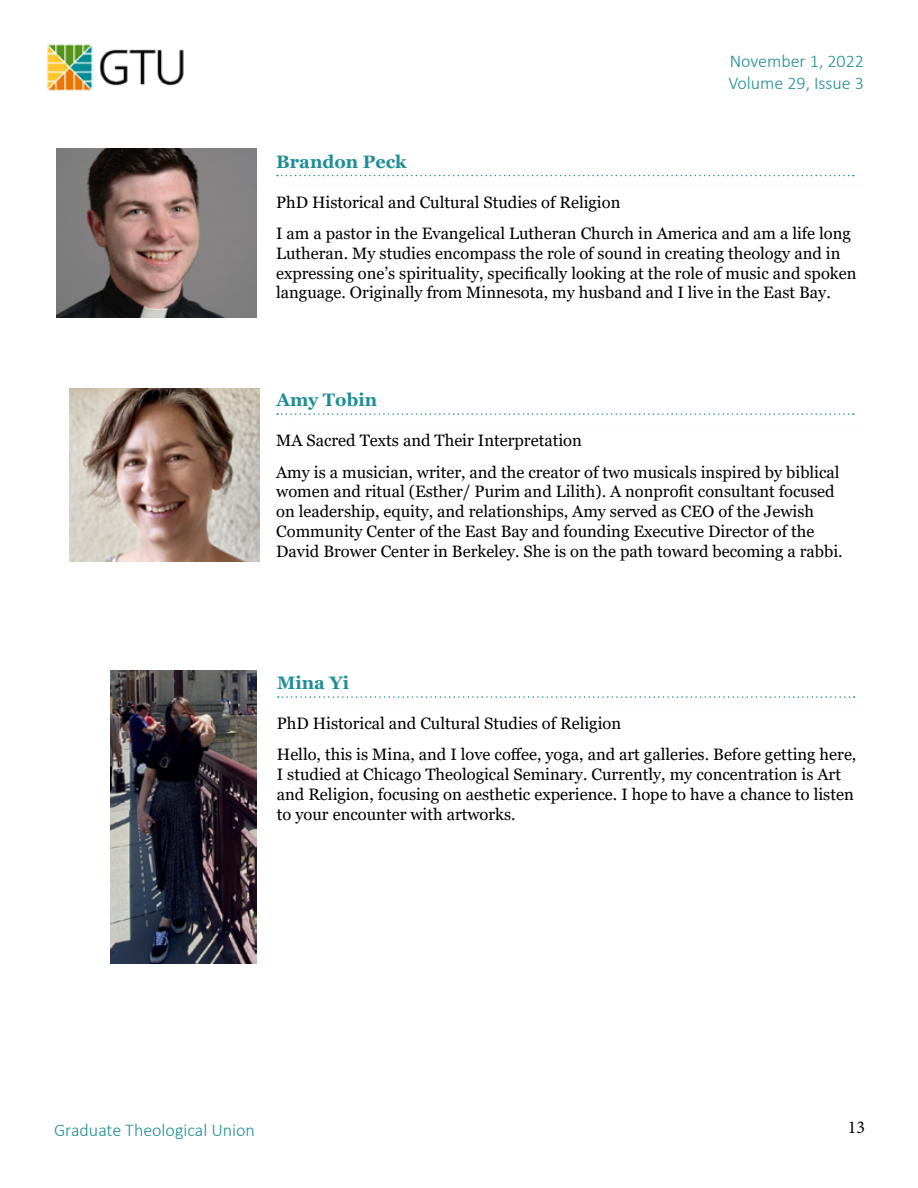
<style>
.page{position:relative;width:918px;height:1188px;background:#fff}
.page>*{position:absolute;margin:0;border:0;box-sizing:border-box;transform-origin:0 0}
.t1{font:300 18px/21.6px "Calibri";color:#1f8e95}
.t2{font:700 18px "Georgia";color:#1f8e95}
.t3{font:18px "Minion Pro";color:#000}
.t4{font:16.5px/19.8px "Georgia";color:#000}
</style>
<div class="page">
<svg style="left:277px;top:175px;width:577px;height:1px"></svg>
<img style="left:57px;top:149px;width:199px;height:168px">
<svg style="left:277px;top:413px;width:577px;height:2px"></svg>
<img style="left:69px;top:388px;width:191px;height:173px">
<svg style="left:278px;top:696px;width:577px;height:2px"></svg>
<img style="left:110px;top:670px;width:147px;height:294px">
<img style="left:47px;top:44px;width:137px;height:47px">
<p class="t1" style="left:728px;top:51px;width:137px">November 1, 2022<br>Volume 29, Issue 3</p>
<p class="t2" style="left:276px;top:150px;width:132px">Brandon Peck</p>
<p class="t4" style="left:276px;top:186px;width:576px;line-height:31.5px">PhD Historical and Cultural Studies of Religion<br>I am a pastor in the Evangelical Lutheran Church in America and am a life long</p>
<p class="t4" style="left:276px;top:244px;width:582px">Lutheran. My studies encompass the role of sound in creating theology and in expressing one’s spirituality, specifically looking at the role of music and spoken language. Originally from Minnesota, my husband and I live in the East Bay.</p>
<p class="t2" style="left:276px;top:389px;width:102px">Amy Tobin</p>
<p class="t4" style="left:276px;top:425px;width:565px;line-height:31.5px">MA Sacred Texts and Their Interpretation<br>Amy is a musician, writer, and the creator of two musicals inspired by biblical</p>
<p class="t4" style="left:276px;top:482px;width:568px">women and ritual (Esther/ Purim and Lilith). A nonprofit consultant focused on leadership, equity, and relationships, Amy served as CEO of the Jewish Community Center of the East Bay and founding Executive Director of the David Brower Center in Berkeley. She is on the path toward becoming a rabbi.</p>
<p class="t2" style="left:277px;top:672px;width:74px">Mina Yi</p>
<p class="t4" style="left:277px;top:708px;width:581px;line-height:31.5px">PhD Historical and Cultural Studies of Religion<br>Hello, this is Mina, and I love coffee, yoga, and art galleries. Before getting here,</p>
<p class="t4" style="left:277px;top:765px;width:578px">I studied at Chicago Theological Seminary. Currently, my concentration is Art and Religion, focusing on aesthetic experience. I hope to have a chance to listen to your encounter with artworks.</p>
<p class="t1" style="left:54px;top:1119px;width:202px">Graduate Theological Union</p>
<p class="t3" style="left:848px;top:1115px;width:19px">13</p>
</div>
